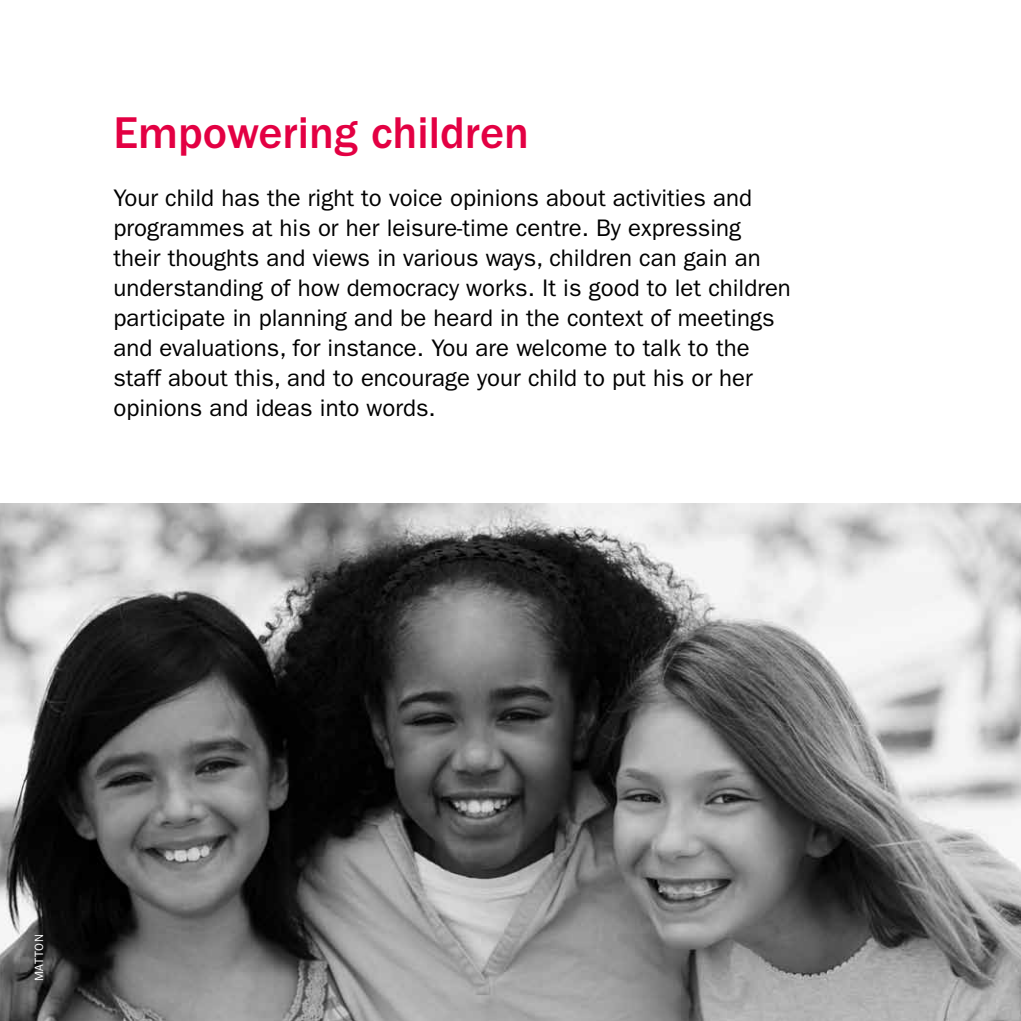
<style>
.page{position:relative;width:1021px;height:1021px;background:#fff}
.page>*{position:absolute;margin:0;border:0;box-sizing:border-box;transform-origin:0 0}
.t1{font:500 46px "Franklin Gothic LT";color:#e30043}
.t2{font:24px/30px "Franklin Gothic LT";color:#000}
.t3{font:12px "Franklin Gothic LT";color:#fff}
</style>
<div class="page">
<img style="left:0;top:503px;width:1020px;height:517px">
<h1 class="t1" style="left:113px;top:107px;width:417px">Empowering children</h1>
<p class="t2" style="left:113px;top:183px;width:679px">Your child has the right to voice opinions about activities and programmes at his or her leisure-time centre. By expressing their thoughts and views in various ways, children can gain an understanding of how democracy works. It is good to let children participate in planning and be heard in the context of meetings and evaluations, for instance. You are welcome to talk to the staff about this, and to encourage your child to put his or her opinions and ideas into words.</p>
<p class="t3" style="left:32px;top:981px;width:47px;rotate:-90deg">MATTON</p>
</div>
